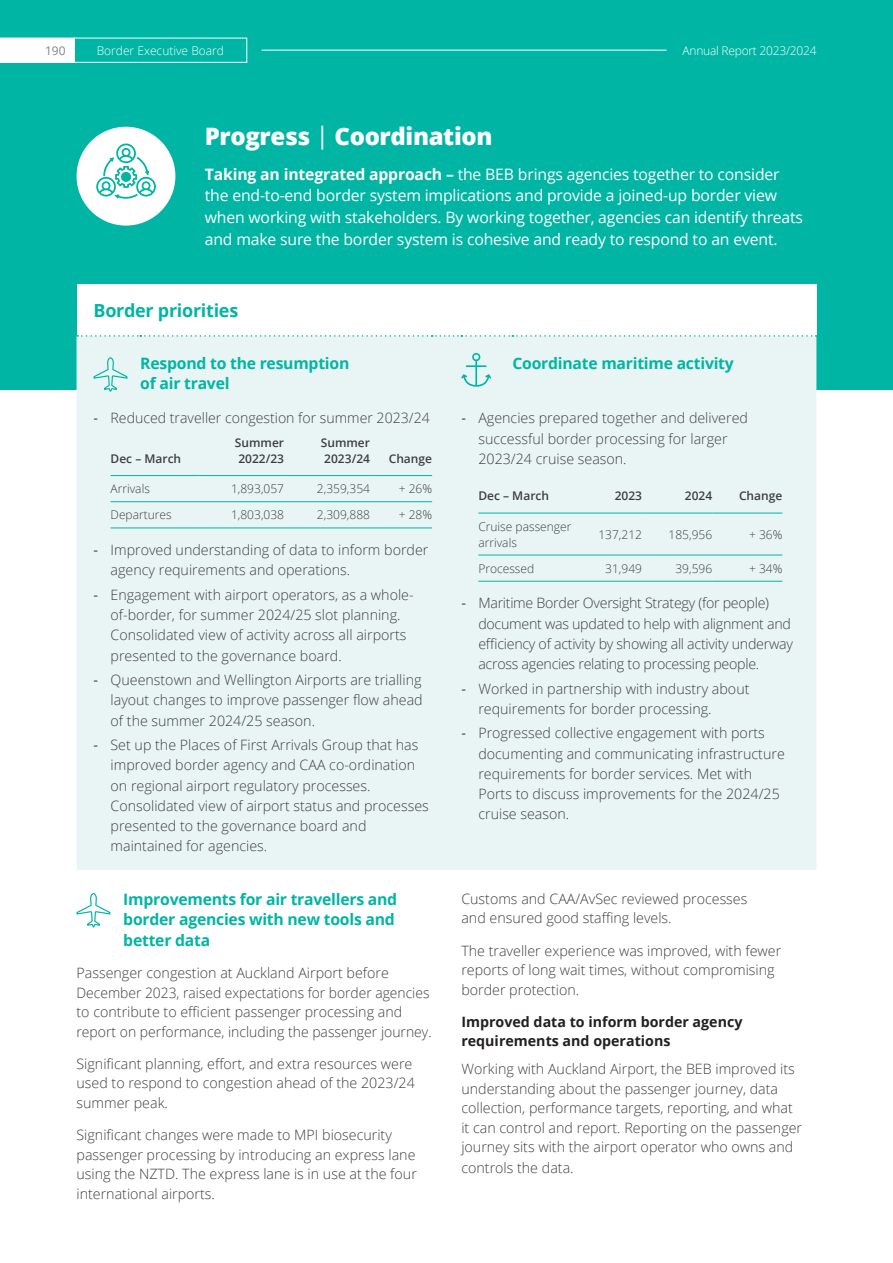
<style>
.page{position:relative;width:893px;height:1263px;background:#fff}
.page>*{position:absolute;margin:0;border:0;box-sizing:border-box;transform-origin:0 0}
.BEB_H2_24_Danielle{font:800 24px "Open Sans";letter-spacing:-.015em;color:#fff}
.BEB_H3_24_Danielle{font:700 18px "Open Sans";letter-spacing:-.015em;color:#00b5a4}
._24_Intro_BEB{font:15.75px/21.8px "Open Sans";letter-spacing:-.01em;color:#fff}
.BEB_H4_24_danielle{font:700 15.75px/20.2px "Open Sans";letter-spacing:-.015em;color:#00b5a4}
._24_Body_Main{font:300 14.25px/20.2px "Open Sans";color:#3e3e3f}
._24_Body_Main-2{font:300 14.25px/20.2px "Open Sans";letter-spacing:-.02em;color:#3e3e3f}
.H5_BEB{font:700 14.25px/19.5px "Open Sans";color:#231f20}
.BEB_Body_small_24_Danielle{font:300 12px/15.8px "Open Sans";color:#3e3e3f}
.BEB_Body_small_24_Danielle-2{font:600 12px/15.8px "Open Sans";color:#3e3e3f}
.t1{font:300 12px "Open Sans";letter-spacing:-.02em;color:#fff}
.t2{font:300 12px "Open Sans";color:#fff}
.t3{font:12px "Open Sans";color:#808285}
.s1{font-weight:400}
.s2{font-weight:700}
</style>
<div class="page">
<div style="left:0;top:0;width:893px;height:390px;background:#00b5a4"></div>
<div style="left:77px;top:127px;width:98px;height:99px;background:#fff;border-radius:50%"></div>
<svg style="left:96px;top:144px;width:60px;height:55px"></svg>
<div style="left:77px;top:285px;width:739px;height:51px;background:#fff"></div>
<div style="left:77px;top:420px;width:739px;height:450px;background:#e9f5f4"></div>
<div style="left:77px;top:335px;width:740px;height:85px;background:#e9f5f4"></div>
<hr style="left:111px;top:501px;width:87px;height:1px;background:#00b5a4">
<hr style="left:198px;top:501px;width:86px;height:1px;background:#00b5a4">
<hr style="left:284px;top:501px;width:86px;height:1px;background:#00b5a4">
<hr style="left:370px;top:501px;width:62px;height:1px;background:#00b5a4">
<hr style="left:111px;top:528px;width:87px;height:1px;background:#00b5a4">
<hr style="left:198px;top:528px;width:86px;height:1px;background:#00b5a4">
<hr style="left:284px;top:528px;width:86px;height:1px;background:#00b5a4">
<hr style="left:370px;top:528px;width:62px;height:1px;background:#00b5a4">
<hr style="left:111px;top:475px;width:87px;height:1px;background:#00b5a4">
<hr style="left:198px;top:475px;width:86px;height:1px;background:#00b5a4">
<hr style="left:284px;top:475px;width:86px;height:1px;background:#00b5a4">
<hr style="left:370px;top:475px;width:62px;height:1px;background:#00b5a4">
<hr style="left:478px;top:555px;width:94px;height:1px;background:#00b5a4">
<hr style="left:572px;top:555px;width:70px;height:1px;background:#00b5a4">
<hr style="left:642px;top:555px;width:70px;height:1px;background:#00b5a4">
<hr style="left:712px;top:555px;width:70px;height:1px;background:#00b5a4">
<hr style="left:478px;top:581px;width:94px;height:1px;background:#00b5a4">
<hr style="left:572px;top:581px;width:70px;height:1px;background:#00b5a4">
<hr style="left:642px;top:581px;width:70px;height:1px;background:#00b5a4">
<hr style="left:712px;top:581px;width:70px;height:1px;background:#00b5a4">
<hr style="left:478px;top:513px;width:94px;height:1px;background:#00b5a4">
<hr style="left:572px;top:513px;width:70px;height:1px;background:#00b5a4">
<hr style="left:642px;top:513px;width:70px;height:1px;background:#00b5a4">
<hr style="left:712px;top:513px;width:70px;height:1px;background:#00b5a4">
<svg style="left:76px;top:893px;width:35px;height:35px"></svg>
<div style="left:0;top:38px;width:74px;height:24px;background:#fff"></div>
<hr style="left:262px;top:50px;width:405px;height:1px;background:#fff">
<p class="t3" style="left:45px;top:42px;width:22px">190</p>
<p class="t2" style="left:97px;top:42px;width:129px">Border Executive Board</p>
<p class="t1" style="left:683px;top:42px;width:135px">Annual Report 2023/2024</p>
<p class="BEB_H2_24_Danielle" style="left:205px;top:118px;width:289px">Progress <span class="s1">|</span> Coordination</p>
<p class="_24_Intro_BEB" style="left:205px;top:163px;width:600px"><span class="s2">Taking an integrated approach –</span> the BEB brings agencies together to consider the end-to-end border system implications and provide a joined-up border view when working with stakeholders. By working together, agencies can identify threats and make sure the border system is cohesive and ready to respond to an event.</p>
<p class="BEB_H3_24_Danielle" style="left:94px;top:298px;width:146px">Border priorities</p>
<p class="BEB_H4_24_danielle" style="left:140px;top:353px;width:211px">Respond to the resumption of air travel</p>
<p class="BEB_H4_24_danielle" style="left:512px;top:353px;width:223px">Coordinate maritime activity</p>
<p class="_24_Body_Main" style="left:94px;top:408px;width:338px"><span class="s1">-</span> Reduced traveller congestion for summer 2023/24</p>
<p class="BEB_Body_small_24_Danielle-2" style="left:111px;top:450px;width:72px">Dec – March</p>
<p class="_24_Body_Main" style="left:478px;top:408px;width:271px;text-indent:-17px"><span class="s1">-</span> Agencies prepared together and delivered successful border processing for larger<br>2023/24 cruise season.</p>
<p class="BEB_Body_small_24_Danielle-2" style="left:478px;top:488px;width:72px">Dec – March</p>
<p class="BEB_Body_small_24_Danielle-2" style="left:615px;top:488px;width:29px">2023</p>
<p class="BEB_Body_small_24_Danielle-2" style="left:685px;top:488px;width:29px">2024</p>
<p class="BEB_Body_small_24_Danielle-2" style="left:739px;top:488px;width:45px">Change</p>
<p class="BEB_Body_small_24_Danielle" style="left:478px;top:518px;width:95px">Cruise passenger arrivals</p>
<p class="BEB_Body_small_24_Danielle" style="left:598px;top:526px;width:45px">137,212</p>
<p class="BEB_Body_small_24_Danielle" style="left:669px;top:526px;width:45px">185,956</p>
<p class="BEB_Body_small_24_Danielle" style="left:749px;top:526px;width:35px">+ 36%</p>
<p class="BEB_Body_small_24_Danielle" style="left:478px;top:560px;width:57px">Processed</p>
<p class="BEB_Body_small_24_Danielle" style="left:605px;top:560px;width:38px">31,949</p>
<p class="BEB_Body_small_24_Danielle" style="left:675px;top:560px;width:38px">39,596</p>
<p class="BEB_Body_small_24_Danielle" style="left:749px;top:560px;width:35px">+ 34%</p>
<p class="_24_Body_Main-2" style="left:478px;top:593px;width:316px;text-indent:-17px"><span class="s1">-</span> Maritime Border Oversight Strategy (for people) document was updated to help with alignment and efficiency of activity by showing all activity underway across agencies relating to processing people.</p>
<p class="_24_Body_Main" style="left:478px;top:678px;width:273px;text-indent:-17px"><span class="s1">-</span> Worked in partnership with industry about requirements for border processing.</p>
<p class="_24_Body_Main" style="left:478px;top:723px;width:308px;text-indent:-17px"><span class="s1">-</span> Progressed collective engagement with ports documenting and communicating infrastructure requirements for border services. Met with Ports to discuss improvements for the 2024/25 cruise season.</p>
<p class="BEB_Body_small_24_Danielle-2" style="left:235px;top:435px;width:51px">Summer<br>2022/23</p>
<p class="BEB_Body_small_24_Danielle-2" style="left:321px;top:435px;width:51px">Summer<br>2023/24</p>
<p class="BEB_Body_small_24_Danielle-2" style="left:389px;top:450px;width:45px">Change</p>
<p class="BEB_Body_small_24_Danielle" style="left:111px;top:481px;width:41px">Arrivals</p>
<p class="BEB_Body_small_24_Danielle" style="left:231px;top:481px;width:55px">1,893,057</p>
<p class="BEB_Body_small_24_Danielle" style="left:317px;top:481px;width:55px">2,359,354</p>
<p class="BEB_Body_small_24_Danielle" style="left:399px;top:481px;width:35px">+ 26%</p>
<p class="BEB_Body_small_24_Danielle" style="left:111px;top:507px;width:63px">Departures</p>
<p class="BEB_Body_small_24_Danielle" style="left:231px;top:507px;width:55px">1,803,038</p>
<p class="BEB_Body_small_24_Danielle" style="left:317px;top:507px;width:55px">2,309,888</p>
<p class="BEB_Body_small_24_Danielle" style="left:399px;top:507px;width:35px">+ 28%</p>
<p class="_24_Body_Main" style="left:111px;top:539px;width:319px;text-indent:-17px"><span class="s1">-</span> Improved understanding of data to inform border agency requirements and operations.</p>
<p class="_24_Body_Main" style="left:111px;top:584px;width:305px;text-indent:-17px"><span class="s1">-</span> Engagement with airport operators, as a whole&shy;of-border, for summer 2024/25 slot planning.<br>Consolidated view of activity across all airports presented to the governance board.</p>
<p class="_24_Body_Main" style="left:111px;top:669px;width:314px;text-align:justify;text-indent:-17px"><span class="s1">-</span> Queenstown and Wellington Airports are trialling layout changes to improve passenger flow ahead of the summer 2024/25 season.</p>
<p class="_24_Body_Main" style="left:111px;top:734px;width:320px;text-indent:-17px"><span class="s1">-</span> Set up the Places of First Arrivals Group that has improved border agency and CAA co-ordination on regional airport regulatory processes.<br>Consolidated view of airport status and processes presented to the governance board and maintained for agencies.</p>
<p class="BEB_H4_24_danielle" style="left:123px;top:889px;width:275px">Improvements for air travellers and border agencies with new tools and better data</p>
<p class="_24_Body_Main" style="left:77px;top:963px;width:357px;line-height:19.5px">Passenger congestion at Auckland Airport before December 2023, raised expectations for border agencies to contribute to efficient passenger processing and report on performance, including the passenger journey.</p>
<p class="_24_Body_Main" style="left:77px;top:1053px;width:340px;line-height:19.5px">Significant planning, effort, and extra resources were used to respond to congestion ahead of the 2023/24 summer peak.</p>
<p class="_24_Body_Main" style="left:77px;top:1125px;width:342px;line-height:19.8px">Significant changes were made to MPI biosecurity passenger processing by introducing an express lane using the NZTD. The express lane is in use at the four international airports.</p>
<p class="_24_Body_Main" style="left:461px;top:888px;width:288px;line-height:19.5px">Customs and CAA/AvSec reviewed processes and ensured good staffing levels.</p>
<p class="_24_Body_Main" style="left:461px;top:940px;width:321px;line-height:19.5px">The traveller experience was improved, with fewer reports of long wait times, without compromising border protection.</p>
<p class="H5_BEB" style="left:461px;top:1011px;width:283px">Improved data to inform border agency requirements and operations</p>
<p class="_24_Body_Main" style="left:461px;top:1059px;width:342px;line-height:19.6px">Working with Auckland Airport, the BEB improved its understanding about the passenger journey, data collection, performance targets, reporting, and what it can control and report. Reporting on the passenger journey sits with the airport operator who owns and controls the data.</p>
</div>
